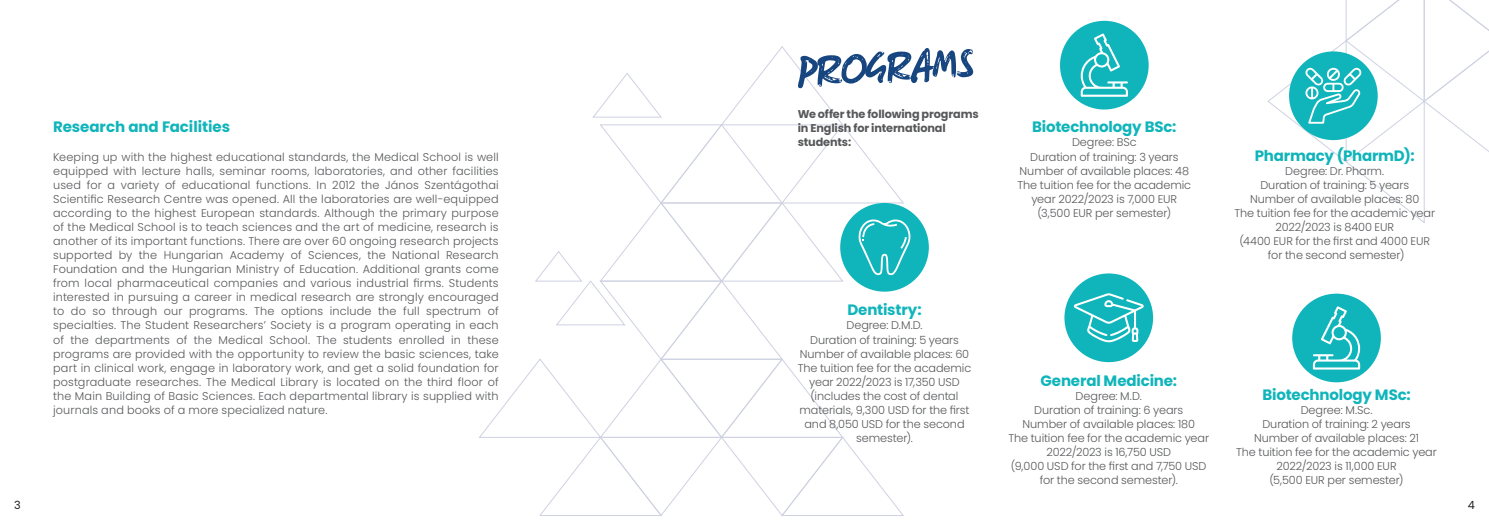
<style>
.page{position:relative;width:1489px;height:525px;background:#fff}
.page>*{position:absolute;margin:0;border:0;box-sizing:border-box;transform-origin:0 0}
.t1{font:52.88px "Markerfield";color:#164580}
.t2{font:700 15px "Poppins";letter-spacing:-.01em;color:#0fb5ba}
.t3{font:300 11.25px/14px "Poppins";letter-spacing:-.005em;color:#57585a;text-align:center}
.t4{font:700 11.25px/14px "Poppins";letter-spacing:-.01em;color:#57585a}
.t5{font:11.25px "Poppins";color:#231f20}
</style>
<div class="page">
<div style="left:1064px;top:273px;width:88px;height:89px;background:#0fb5ba;border-radius:50%"></div>
<svg style="left:1073px;top:293px;width:70px;height:49px"></svg>
<div style="left:840px;top:203px;width:88px;height:88px;background:#0fb5ba;border-radius:50%"></div>
<svg style="left:479px;top:46px;width:431px;height:470px"></svg>
<svg style="left:1267px;top:0;width:221px;height:223px"></svg>
<div style="left:1292px;top:293px;width:88px;height:89px;background:#0fb5ba;border-radius:50%"></div>
<svg style="left:1312px;top:306px;width:48px;height:63px"></svg>
<div style="left:1059px;top:21px;width:89px;height:88px;background:#0fb5ba;border-radius:50%"></div>
<svg style="left:1080px;top:34px;width:47px;height:63px"></svg>
<p class="t5" style="left:14px;top:498px;width:8px">3</p>
<h1 class="t1" style="left:794px;top:40px;width:178px;rotate:-3deg">PROGRAMS</h1>
<p class="t4" style="left:797px;top:107px;width:182px">We offer the following programs in English for international students:</p>
<h2 class="t2" style="left:53px;top:118px;width:178px">Research and Facilities</h2>
<p class="t3" style="left:53px;top:149px;width:447px;text-align:justify">Keeping up with the highest educational standards, the Medical School is well equipped with lecture halls, seminar rooms, laboratories, and other facilities used for a variety of educational functions. In 2012 the János Szentágothai Scientific Research Centre was opened. All the laboratories are well-equipped according to the highest European standards. Although the primary purpose of the Medical School is to teach sciences and the art of medicine, research is another of its important functions. There are over 60 ongoing research projects supported by the Hungarian Academy of Sciences, the National Research Foundation and the Hungarian Ministry of Education. Additional grants come from local pharmaceutical companies and various industrial firms. Students interested in pursuing a career in medical research are strongly encouraged to do so through our programs. The options include the full spectrum of specialties. The Student Researchers’ Society is a program operating in each of the departments of the Medical School. The students enrolled in these programs are provided with the opportunity to review the basic sciences, take part in clinical work, engage in laboratory work, and get a solid foundation for postgraduate researches. The Medical Library is located on the third floor of the Main Building of Basic Sciences. Each departmental library is supplied with journals and books of a more specialized nature.</p>
<h2 class="t2" style="left:1254px;top:146px;width:161px">Pharmacy (PharmD):</h2>
<h2 class="t2" style="left:1032px;top:118px;width:146px">Biotechnology BSc:</h2>
<p class="t3" style="left:1017px;top:135px;width:175px">Degree: BSc<br>Duration of training: 3 years<br>Number of available places: 48<br>The tuition fee for the academic year 2022/2023 is 7,000 EUR (3,500 EUR per semester)</p>
<p class="t3" style="left:1234px;top:164px;width:202px">Degree: Dr. Pharm.<br>Duration of training: 5 years<br>Number of available places: 80<br>The tuition fee for the academic year<br>2022/2023 is 8400 EUR<br>(4400 EUR for the first and 4000 EUR for the second semester)</p>
<h2 class="t2" style="left:847px;top:301px;width:76px">Dentistry:</h2>
<p class="t3" style="left:797px;top:318px;width:175px">Degree: D.M.D.<br>Duration of training: 5 years<br>Number of available places: 60<br>The tuition fee for the academic year 2022/2023 is 17,350 USD (includes the cost of dental materials, 9,300 USD for the first and 8,050 USD for the second semester).</p>
<h2 class="t2" style="left:1040px;top:371px;width:138px">General Medicine:</h2>
<p class="t3" style="left:1008px;top:389px;width:202px">Degree: M.D.<br>Duration of training: 6 years<br>Number of available places: 180<br>The tuition fee for the academic year<br>2022/2023 is 16,750 USD<br>(9,000 USD for the first and 7,750 USD for the second semester).</p>
<h2 class="t2" style="left:1262px;top:385px;width:150px">Biotechnology MSc:</h2>
<p class="t3" style="left:1236px;top:403px;width:202px">Degree: M.Sc.<br>Duration of training: 2 years<br>Number of available places: 21<br>The tuition fee for the academic year<br>2022/2023 is 11,000 EUR<br>(5,500 EUR per semester)</p>
<p class="t5" style="left:1467px;top:498px;width:9px">4</p>
</div>
